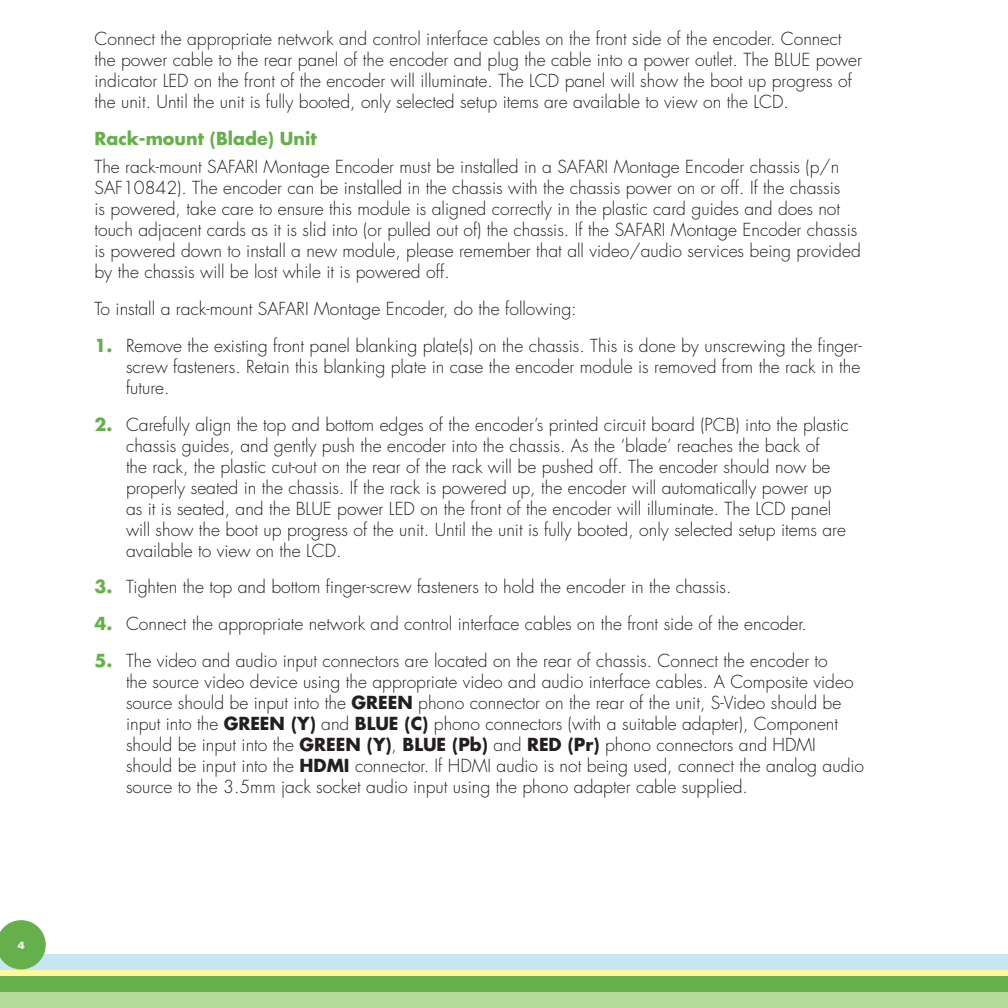
<style>
.page{position:relative;width:1008px;height:1008px;background:#fff}
.page>*{position:absolute;margin:0;border:0;box-sizing:border-box;transform-origin:0 0}
.Body_Text{font:300 17.5px/21px "Futura";color:#231f20}
.Body_Text-2{font:700 17.5px "Futura";color:#65b04b}
.t1{font:900 10.5px "Univers";color:#fff}
.s1{font-weight:700;color:#65b04b}
.s2{font-weight:700}
</style>
<div class="page">
<div style="left:0;top:989px;width:1008px;height:19px;background:#b6da9b"></div>
<div style="left:0;top:973px;width:1008px;height:19px;background:#65b04b"></div>
<div style="left:0;top:966px;width:1008px;height:10px;background:#fff79a"></div>
<div style="left:0;top:954px;width:1008px;height:16px;background:#c7e6f4"></div>
<svg style="left:0;top:920px;width:46px;height:49px"></svg>
<p class="t1" style="left:18px;top:939px;width:9px">4</p>
<p class="Body_Text" style="left:94px;top:28px;width:769px">Connect the appropriate network and control interface cables on the front side of the encoder. Connect the power cable to the rear panel of the encoder and plug the cable into a power outlet. The BLUE power indicator LED on the front of the encoder will illuminate. The LCD panel will show the boot up progress of the unit. Until the unit is fully booted, only selected setup items are available to view on the LCD.</p>
<p class="Body_Text-2" style="left:94px;top:126px;width:224px">Rack-mount (Blade) Unit</p>
<p class="Body_Text" style="left:94px;top:157px;width:768px">The rack-mount SAFARI Montage Encoder must be installed in a SAFARI Montage Encoder chassis (p/n SAF10842). The encoder can be installed in the chassis with the chassis power on or off. If the chassis<br>is powered, take care to ensure this module is aligned correctly in the plastic card guides and does not touch adjacent cards as it is slid into (or pulled out of) the chassis. If the SAFARI Montage Encoder chassis is powered down to install a new module, please remember that all video/audio services being provided by the chassis will be lost while it is powered off.</p>
<p class="Body_Text" style="left:94px;top:299px;width:484px">To install a rack-mount SAFARI Montage Encoder, do the following:</p>
<p class="Body_Text" style="left:126px;top:336px;width:737px;text-align:justify;text-indent:-32px"><span class="s1">1.</span> Remove the existing front panel blanking plate(s) on the chassis. This is done by unscrewing the finger&shy;screw fasteners. Retain this blanking plate in case the encoder module is removed from the rack in the future.</p>
<p class="Body_Text" style="left:126px;top:414px;width:724px;text-indent:-32px"><span class="s1">2.</span> Carefully align the top and bottom edges of the encoder’s printed circuit board (PCB) into the plastic chassis guides, and gently push the encoder into the chassis. As the ‘blade’ reaches the back of<br>the rack, the plastic cut-out on the rear of the rack will be pushed off. The encoder should now be properly seated in the chassis. If the rack is powered up, the encoder will automatically power up as it is seated, and the BLUE power LED on the front of the encoder will illuminate. The LCD panel will show the boot up progress of the unit. Until the unit is fully booted, only selected setup items are available to view on the LCD.</p>
<p class="Body_Text" style="left:94px;top:577px;width:639px"><span class="s1">3.</span> Tighten the top and bottom finger-screw fasteners to hold the encoder in the chassis.</p>
<p class="Body_Text" style="left:94px;top:614px;width:714px"><span class="s1">4.</span> Connect the appropriate network and control interface cables on the front side of the encoder.</p>
<p class="Body_Text" style="left:126px;top:651px;width:740px;text-indent:-32px"><span class="s1">5.</span> The video and audio input connectors are located on the rear of chassis. Connect the encoder to<br>the source video device using the appropriate video and audio interface cables. A Composite video source should be input into the <span class="s2">GREEN</span> phono connector on the rear of the unit, S-Video should be input into the <span class="s2">GREEN (Y)</span> and <span class="s2">BLUE (C)</span> phono connectors (with a suitable adapter), Component should be input into the <span class="s2">GREEN (Y)</span>, <span class="s2">BLUE (Pb)</span> and <span class="s2">RED (Pr)</span> phono connectors and HDMI should be input into the <span class="s2">HDMI</span> connector. If HDMI audio is not being used, connect the analog audio source to the 3.5mm jack socket audio input using the phono adapter cable supplied.</p>
</div>
